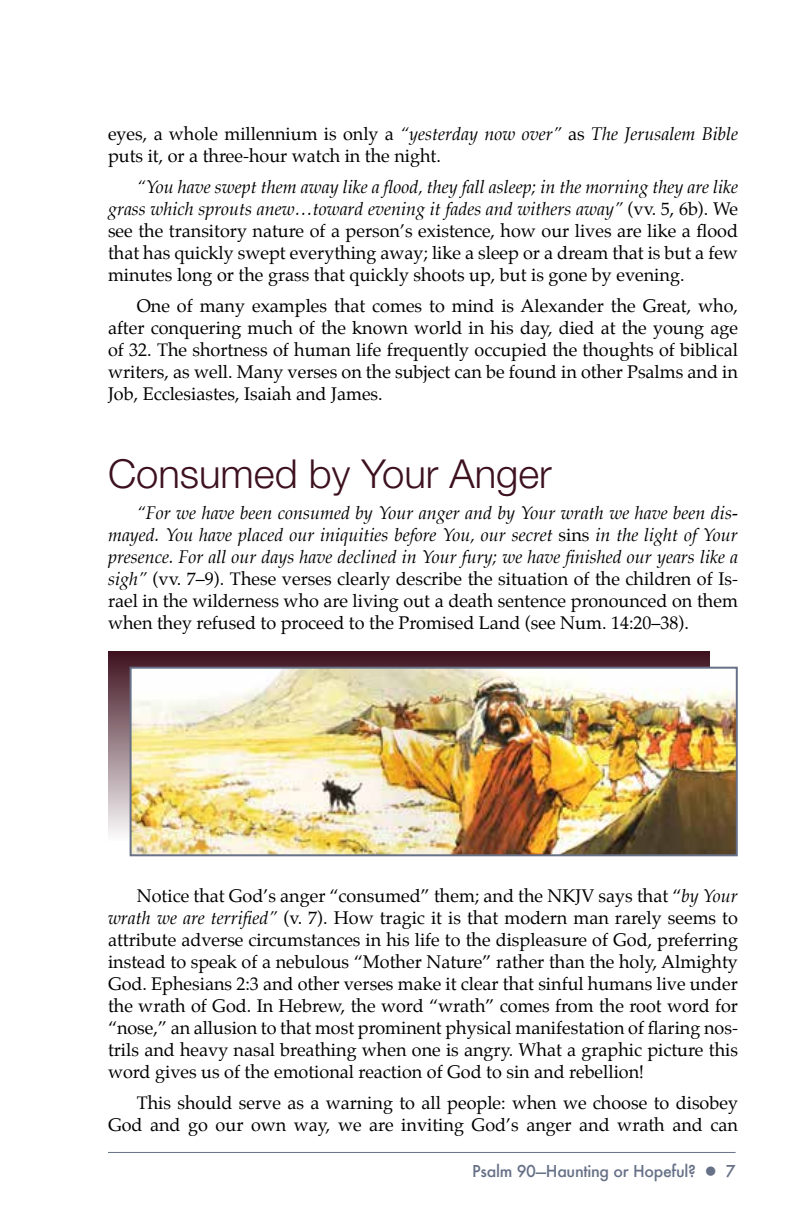
<style>
.page{position:relative;width:792px;height:1224px;background:#fff}
.page>*{position:absolute;margin:0;border:0;box-sizing:border-box;transform-origin:0 0}
.t1{font:300 40px "Helvetica Neue LT Std";color:#3e111f}
.t2{font:18px/22px "Palatino";color:#000;text-align:justify}
.t3{font:italic 18px/22px "Palatino";color:#000;text-align:justify}
.t4{font:500 16px "Futura";letter-spacing:-.02em;color:#667187}
.s1{font-style:italic}
.s2{font-style:normal}
</style>
<div class="page">
<hr style="left:108px;top:1152px;width:628px;height:1px;background:#667187">
<div style="left:108px;top:651px;width:602px;height:189px;background:linear-gradient(to bottom,#3e111f,#fbfbfb)"></div>
<img style="left:133px;top:670px;width:602px;height:183px">
<div style="left:130px;top:667px;width:608px;height:189px;border:2px solid #667187"></div>
<p class="t2" style="left:108px;top:124px;width:632px">eyes, a whole millennium is only a <span class="s1">“yesterday now over”</span> as <span class="s1">The Jerusalem Bible </span>puts it, or a three-hour watch in the night.</p>
<p class="t2" style="left:108px;top:177px;width:632px;text-indent:29px"><span class="s1">“You have swept them away like a flood, they fall asleep; in the morning they are like grass which sprouts anew…toward evening it fades and withers away”</span> (vv. 5, 6b). We see the transitory nature of a person’s existence, how our lives are like a flood that has quickly swept everything away; like a sleep or a dream that is but a few minutes long or the grass that quickly shoots up, but is gone by evening.</p>
<p class="t2" style="left:108px;top:296px;width:632px;text-indent:29px">One of many examples that comes to mind is Alexander the Great, who, after conquering much of the known world in his day, died at the young age of 32. The shortness of human life frequently occupied the thoughts of biblical writers, as well. Many verses on the subject can be found in other Psalms and in Job, Ecclesiastes, Isaiah and James.</p>
<h1 class="t1" style="left:108px;top:449px;width:445px">Consumed by Your Anger</h1>
<p class="t3" style="left:108px;top:504px;width:632px;text-indent:29px">“For we have been consumed by Your anger and by Your wrath we have been dis&shy;mayed. You have placed our iniquities before You, our secret <span class="s2">sins</span> in the light of Your presence. For all our days have declined in Your fury; we have finished our years like a sigh” <span class="s2">(vv. 7–9). These verses clearly describe the situation of the children of Is&shy;rael in the wilderness who are living out a death sentence pronounced on them when they refused to proceed to the Promised Land (see Num. 14:20–38).</span></p>
<p class="t2" style="left:108px;top:886px;width:632px;text-indent:29px">Notice that God’s anger “consumed” them; and the NKJV says that “<span class="s1">by Your wrath we are terrified”</span> (v. 7). How tragic it is that modern man rarely seems to attribute adverse circumstances in his life to the displeasure of God, preferring instead to speak of a nebulous “Mother Nature” rather than the holy, Almighty God. Ephesians 2:3 and other verses make it clear that sinful humans live under the wrath of God. In Hebrew, the word “wrath” comes from the root word for “nose,” an allusion to that most prominent physical manifestation of flaring nos&shy;trils and heavy nasal breathing when one is angry. What a graphic picture this word gives us of the emotional reaction of God to sin and rebellion!</p>
<p class="t2" style="left:108px;top:1093px;width:632px;text-align:right">This should serve as a warning to all people: when we choose to disobey<br>God and go our own way, we are inviting God’s anger and wrath and can</p>
<p class="t4" style="left:472px;top:1161px;width:265px">Psalm 90—Haunting or Hopeful? ● 7</p>
</div>
